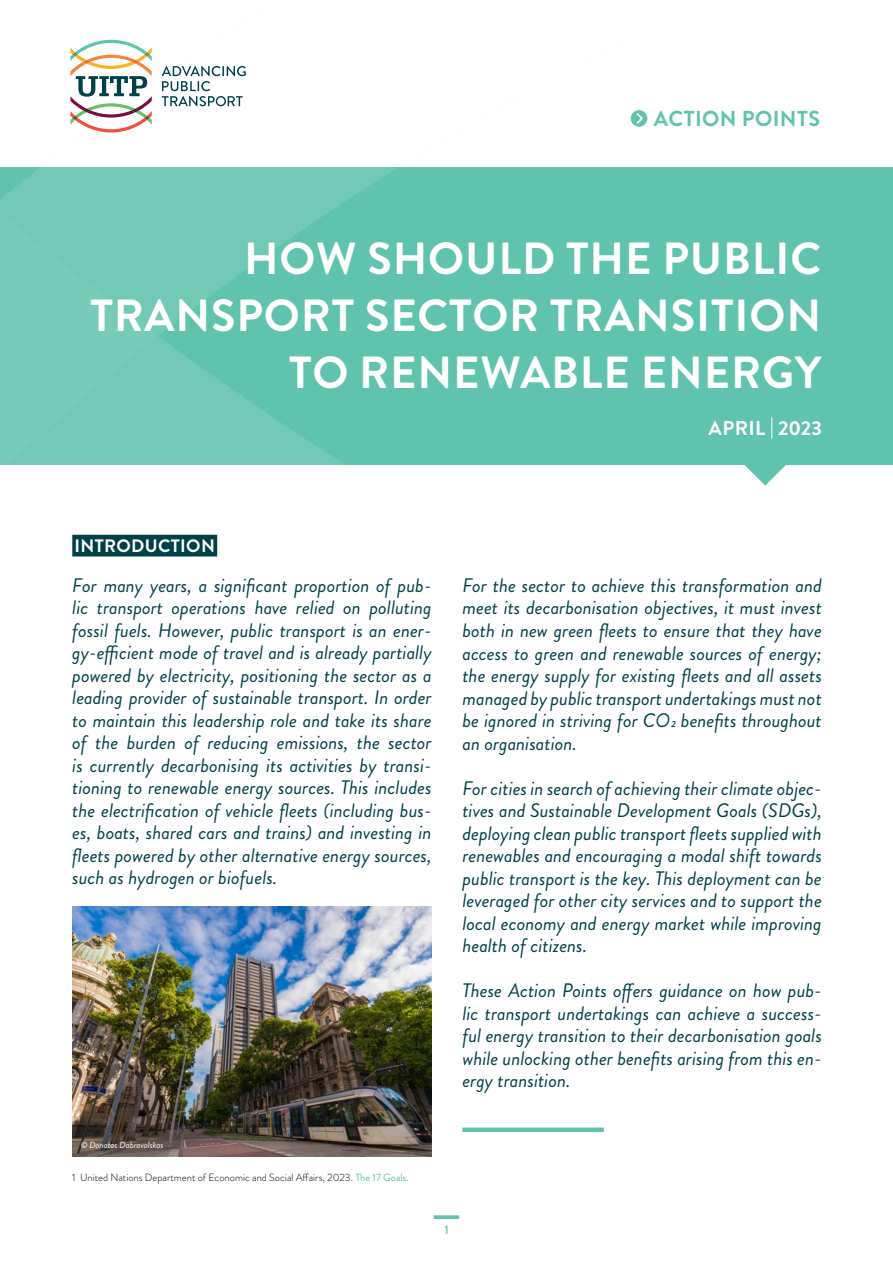
<style>
.page{position:relative;width:893px;height:1263px;background:#fff}
.page>*{position:absolute;margin:0;border:0;box-sizing:border-box;transform-origin:0 0}
._1_TITLE_OF_THE_BRIE{font:700 45px/57px "Brandon Grotesque";letter-spacing:.02em;color:#fff;text-align:right}
.t1{font:700 21.6px "Brandon Grotesque";letter-spacing:.02em;color:#60c3ad}
._11_DATE{font:700 20.1px "Brandon Grotesque";letter-spacing:.02em;color:#fff}
._2_TEXT_INTRO_CONCLU{font:italic 19.5px/22.5px "Brandon Grotesque";color:#004047;text-align:justify}
._1_TITLE_INTRO_CONCL{font:700 18px "Brandon Grotesque";letter-spacing:.02em;color:#fff}
.t2{font:500 12.6px "Brandon Grotesque";color:#60c3ad}
._7_FOOTNOTE{font:300 10.5px "Brandon Grotesque";color:#000}
._2_COPYRIGHT_white{font:italic 9px "Brandon Grotesque";color:#fff}
.s1{font-weight:400;color:#60c3ad}
</style>
<div class="page">
<div style="left:0;top:167px;width:893px;height:298px;background:#60c3ad"></div>
<img style="left:0;top:39px;width:648px;height:426px">
<svg style="left:744px;top:465px;width:42px;height:21px"></svg>
<svg style="left:70px;top:40px;width:82px;height:92px"></svg>
<svg style="left:162px;top:66px;width:84px;height:40px"></svg>
<div style="left:631px;top:110px;width:16px;height:17px;background:#60c3ad;border-radius:50%"></div>
<svg style="left:635px;top:111px;width:9px;height:15px"></svg>
<svg style="left:434px;top:1215px;width:25px;height:4px"></svg>
<div style="left:72px;top:535px;width:145px;height:21px;background:#004047"></div>
<img style="left:72px;top:906px;width:360px;height:251px">
<div style="left:462px;top:1127px;width:142px;height:5px;background:#60c3ad"></div>
<p class="t1" style="left:654px;top:103px;width:168px">ACTION POINTS</p>
<p class="_1_TITLE_OF_THE_BRIE" style="left:90px;top:231px;width:732px">HOW SHOULD THE PUBLIC<br>TRANSPORT SECTOR TRANSITION<br>TO RENEWABLE ENERGY</p>
<p class="_11_DATE" style="left:709px;top:414px;width:115px">APRIL | 2023</p>
<p class="_1_TITLE_INTRO_CONCL" style="left:75px;top:533px;width:142px">INTRODUCTION</p>
<p class="_2_TEXT_INTRO_CONCLU" style="left:72px;top:574px;width:361px">For many years, a significant proportion of pub&shy;lic transport operations have relied on polluting fossil fuels. However, public transport is an ener&shy;gy-efficient mode of travel and is already partially powered by electricity, positioning the sector as a leading provider of sustainable transport. In order to maintain this leadership role and take its share of the burden of reducing emissions, the sector is currently decarbonising its activities by transi&shy;tioning to renewable energy sources. This includes the electrification of vehicle fleets (including bus&shy;es, boats, shared cars and trains) and investing in fleets powered by other alternative energy sources, such as hydrogen or biofuels.</p>
<p class="_2_TEXT_INTRO_CONCLU" style="left:462px;top:574px;width:361px">For the sector to achieve this transformation and meet its decarbonisation objectives, it must invest both in new green fleets to ensure that they have access to green and renewable sources of energy; the energy supply for existing fleets and all assets managed by public transport undertakings must not be ignored in striving for CO2 benefits throughout an organisation.</p>
<p class="_2_TEXT_INTRO_CONCLU" style="left:462px;top:777px;width:361px">For cities in search of achieving their climate objec&shy;tives and Sustainable Development Goals (SDGs), deploying clean public transport fleets supplied with renewables and encouraging a modal shift towards public transport is the key. This deployment can be leveraged for other city services and to support the local economy and energy market while improving health of citizens.</p>
<p class="_2_TEXT_INTRO_CONCLU" style="left:462px;top:979px;width:361px">These Action Points offers guidance on how pub&shy;lic transport undertakings can achieve a success&shy;ful energy transition to their decarbonisation goals while unlocking other benefits arising from this en&shy;ergy transition.</p>
<p class="_2_COPYRIGHT_white" style="left:81px;top:1139px;width:84px">© Donatas Dabravolskas</p>
<p class="_7_FOOTNOTE" style="left:72px;top:1170px;width:338px">1 United Nations Department of Economic and Social Affairs, 2023. <span class="s1">The 17 Goals.</span></p>
<p class="t2" style="left:444px;top:1221px;width:6px">1</p>
</div>
